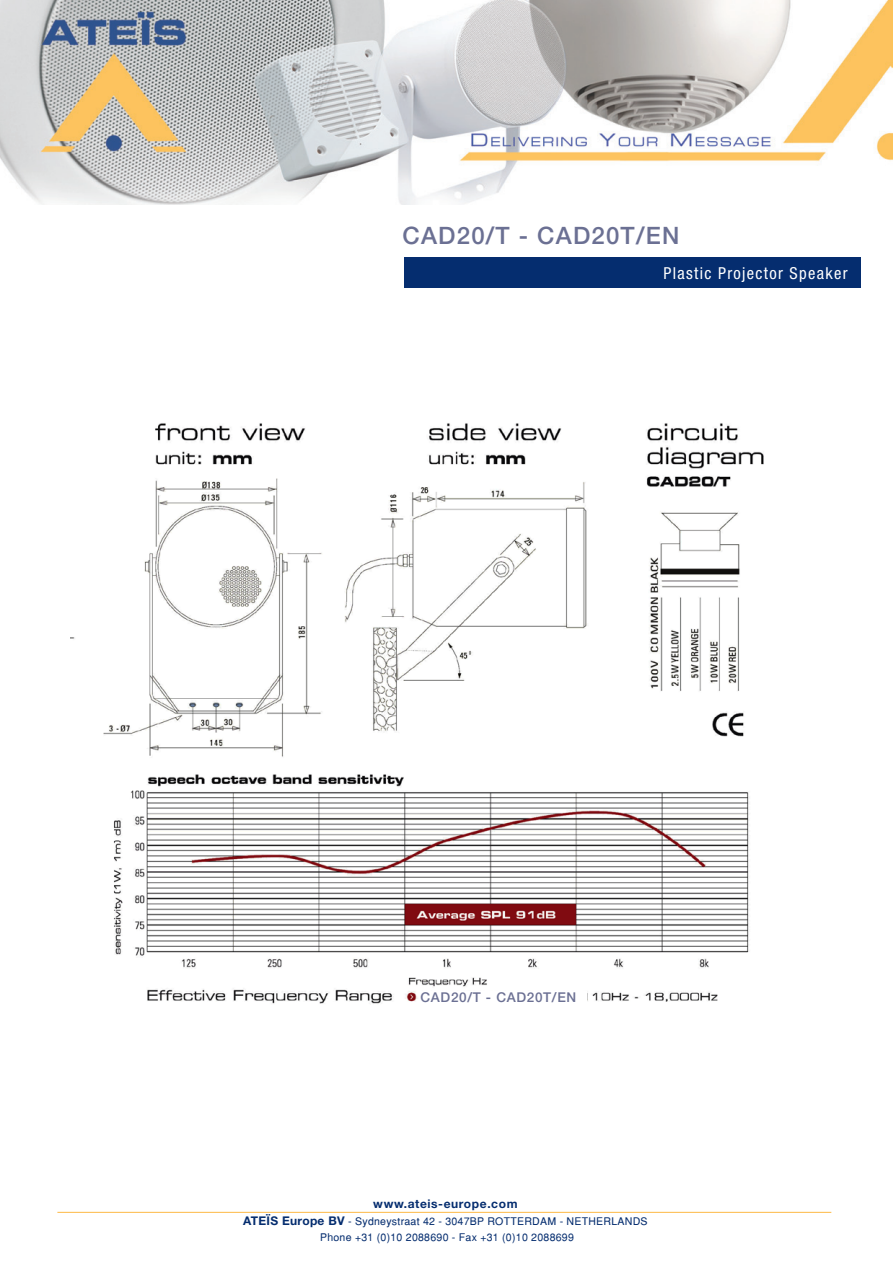
<style>
.page{position:relative;width:893px;height:1263px;background:#fff}
.page>*{position:absolute;margin:0;border:0;box-sizing:border-box;transform-origin:0 0}
.t1{font:500 24px "Helvetica Neue";letter-spacing:.05em;color:#6b7093}
.t2{font:condensed 16.5px "Helvetica Neue";letter-spacing:.08em;color:#fff}
.t3{font:500 13.5px "Helvetica Neue";letter-spacing:.05em;color:#6b7093}
.t4{font:700 12px "Helvetica Neue";letter-spacing:.05em;color:#052d6f}
.t5{font:10.5px/16.5px "Helvetica";letter-spacing:.025em;color:#052d6f;text-align:center}
.s1{font-family:"Helvetica Neue";font-weight:700;font-size:12px}
</style>
<div class="page">
<img style="left:0;top:0;width:893px;height:204px">
<hr style="left:57px;top:1212px;width:774px;height:1px;background:#fdb945">
<div style="left:404px;top:257px;width:456px;height:31px;background:#052d6f"></div>
<img style="left:71px;top:423px;width:693px;height:581px">
<div style="left:421px;top:992px;width:166px;height:14px;background:#fff"></div>
<p class="t1" style="left:403px;top:221px;width:278px">CAD20/T - CAD20T/EN</p>
<p class="t2" style="left:664px;top:263px;width:186px">Plastic Projector Speaker</p>
<p class="t3" style="left:421px;top:989px;width:157px">CAD20/T - CAD20T/EN</p>
<p class="t4" style="left:373px;top:1196px;width:146px">www.ateis-europe.com</p>
<p class="t5" style="left:243px;top:1212px;width:406px"><span class="s1">ATEÏS Europe BV</span> - Sydneystraat 42 - 3047BP ROTTERDAM - NETHERLANDS<br>Phone +31 (0)10 2088690 - Fax +31 (0)10 2088699</p>
</div>
